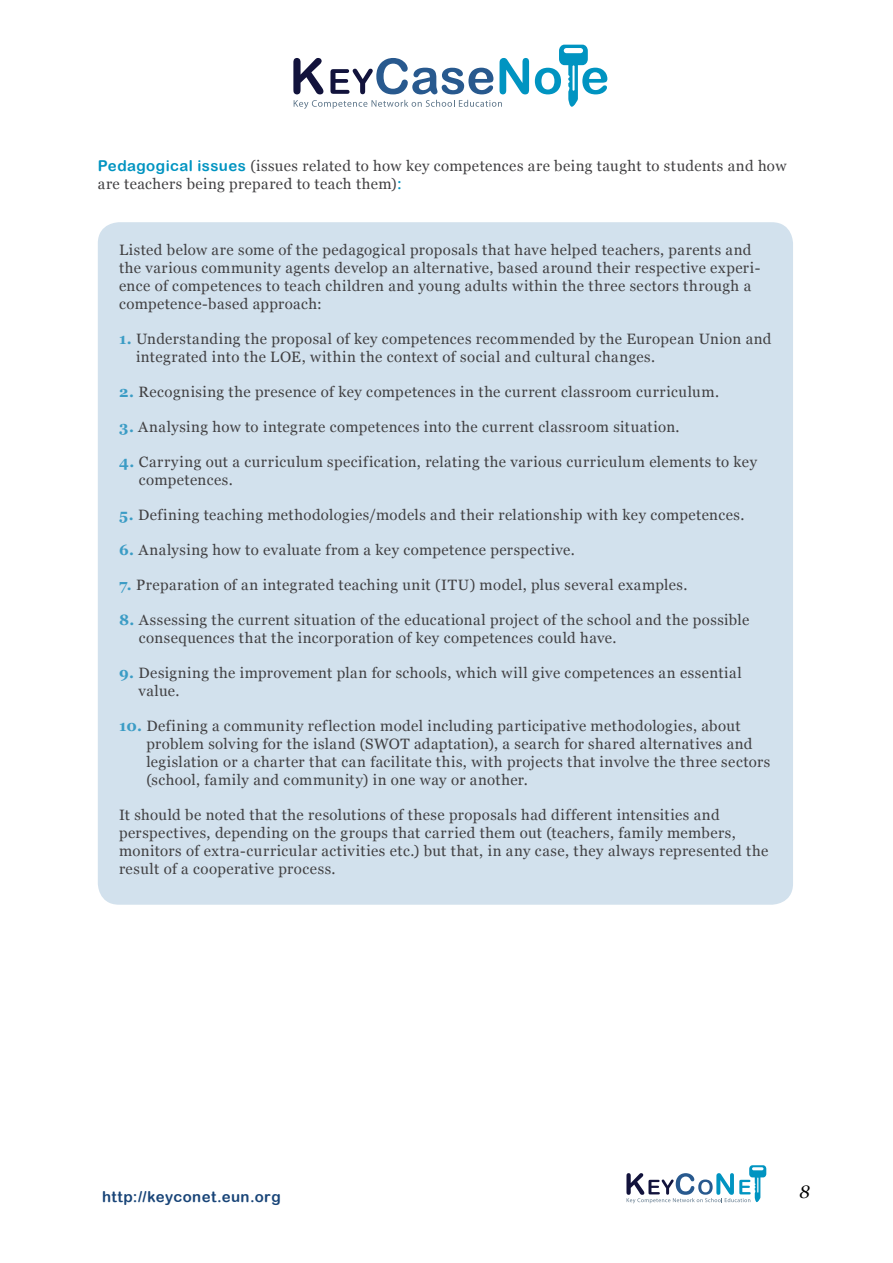
<style>
.page{position:relative;width:893px;height:1263px;background:#fff}
.page>*{position:absolute;margin:0;border:0;box-sizing:border-box;transform-origin:0 0}
.t1{font:italic 18px "Georgia";color:#000}
.t2{font:15px/18px "Georgia";letter-spacing:.03em;color:#414042}
.t3{font:15px "Arial Rounded MT Bold";letter-spacing:.03em;color:#194578}
.s1{font-family:"Arial Rounded MT Bold";color:#0094c1}
.s2{font-weight:700;color:#3b9cc5}
</style>
<div class="page">
<svg style="left:626px;top:1165px;width:140px;height:38px"></svg>
<svg style="left:293px;top:58px;width:30px;height:36px"></svg>
<svg style="left:294px;top:100px;width:208px;height:9px"></svg>
<svg style="left:330px;top:58px;width:163px;height:36px"></svg>
<svg style="left:500px;top:58px;width:29px;height:36px"></svg>
<svg style="left:535px;top:45px;width:72px;height:62px"></svg>
<div style="left:98px;top:222px;width:695px;height:683px;background:#d2e1ed;border-radius:21px"></div>
<p class="t2" style="left:98px;top:157px;width:690px"><span class="s1">Pedagogical issues</span> (issues related to how key competences are being taught to students and how are teachers being prepared to teach them)<span class="s1">:</span></p>
<p class="t2" style="left:119px;top:241px;width:643px">Listed below are some of the pedagogical proposals that have helped teachers, parents and the various community agents develop an alternative, based around their respective experi&shy;ence of competences to teach children and young adults within the three sectors through a competence-based approach:</p>
<p class="t2" style="left:136px;top:330px;width:637px;text-indent:-17px"><span class="s2">1.</span> Understanding the proposal of key competences recommended by the European Union and integrated into the LOE, within the context of social and cultural changes.</p>
<p class="t2" style="left:119px;top:383px;width:601px"><span class="s2">2.</span> Recognising the presence of key competences in the current classroom curriculum.</p>
<p class="t2" style="left:119px;top:418px;width:562px"><span class="s2">3.</span> Analysing how to integrate competences into the current classroom situation.</p>
<p class="t2" style="left:139px;top:453px;width:620px;text-indent:-20px"><span class="s2">4.</span> Carrying out a curriculum specification, relating the various curriculum elements to key competences.</p>
<p class="t2" style="left:119px;top:506px;width:627px"><span class="s2">5.</span> Defining teaching methodologies/models and their relationship with key competences.</p>
<p class="t2" style="left:119px;top:541px;width:457px"><span class="s2">6.</span> Analysing how to evaluate from a key competence perspective.</p>
<p class="t2" style="left:119px;top:576px;width:570px"><span class="s2">7.</span> Preparation of an integrated teaching unit (ITU) model, plus several examples.</p>
<p class="t2" style="left:139px;top:611px;width:612px;text-indent:-20px"><span class="s2">8.</span> Assessing the current situation of the educational project of the school and the possible consequences that the incorporation of key competences could have.</p>
<p class="t2" style="left:138px;top:664px;width:605px;text-indent:-19px"><span class="s2">9.</span> Designing the improvement plan for schools, which will give competences an essential value.</p>
<p class="t2" style="left:146px;top:717px;width:625px;text-indent:-27px"><span class="s2">10.</span> Defining a community reflection model including participative methodologies, about problem solving for the island (SWOT adaptation), a search for shared alternatives and legislation or a charter that can facilitate this, with projects that involve the three sectors (school, family and community) in one way or another.</p>
<p class="t2" style="left:119px;top:806px;width:651px">It should be noted that the resolutions of these proposals had different intensities and perspectives, depending on the groups that carried them out (teachers, family members, monitors of extra-curricular activities etc.) but that, in any case, they always represented the result of a cooperative process.</p>
<p class="t3" style="left:102px;top:1188px;width:180px">http://keyconet.eun.org</p>
<p class="t1" style="left:799px;top:1180px;width:12px">8</p>
</div>
